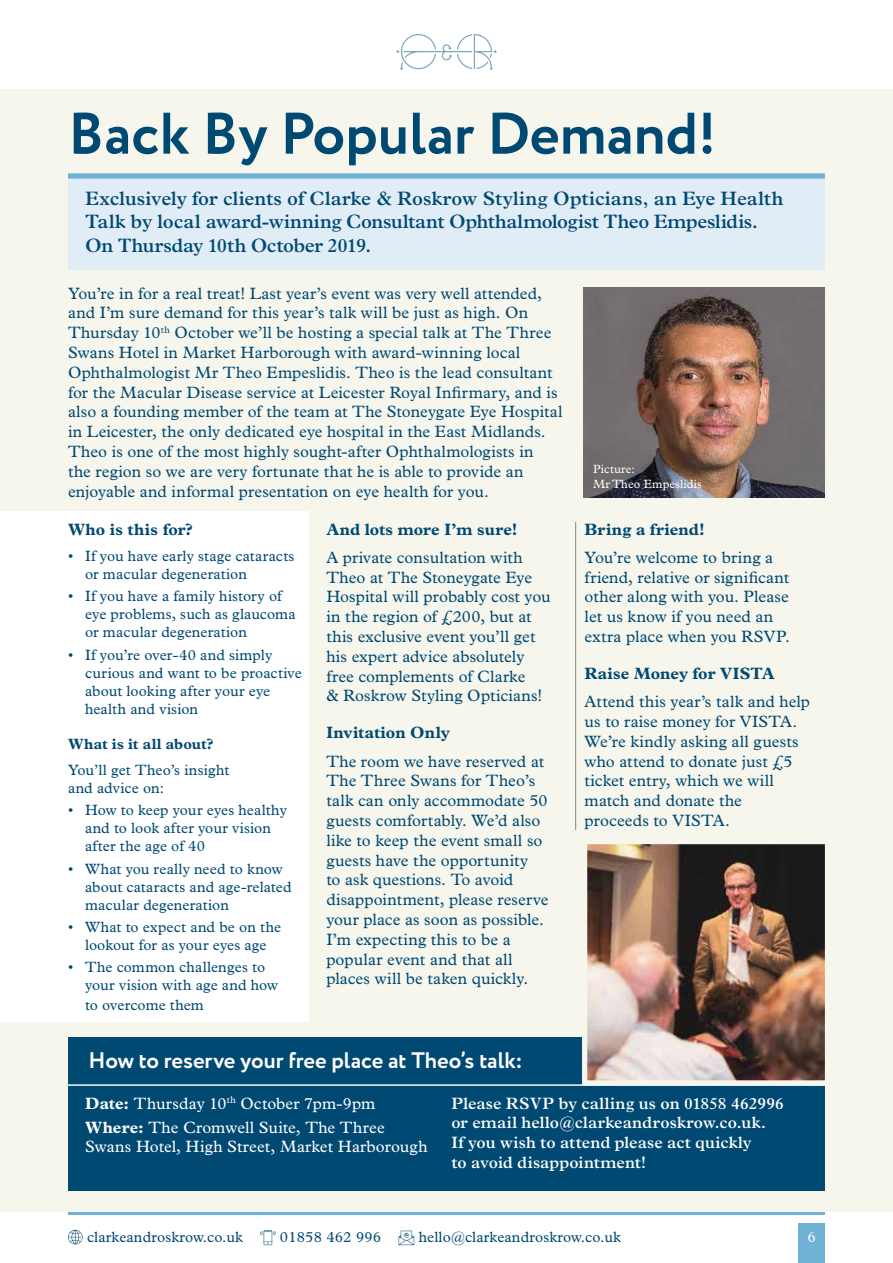
<style>
.page{position:relative;width:893px;height:1263px;background:#fff}
.page>*{position:absolute;margin:0;border:0;box-sizing:border-box;transform-origin:0 0}
.t1{font:700 58.5px "Circe";color:#004972}
.t2{font:700 22.5px "Circe";letter-spacing:-.005em;color:#fff}
.t3{font:600 19.5px/23.4px "Plantin Std";letter-spacing:-.005em;color:#004972}
.t4{font:16.5px/19.8px "Plantin Std";letter-spacing:.005em;color:#004972}
.t5{font:600 16.5px/19.8px "Plantin Std";letter-spacing:.005em;color:#fff}
.t6{font:16.5px/24px "Plantin Std";letter-spacing:.005em;color:#fff}
.t7{font:700 16.5px "Plantin Std";letter-spacing:.005em;color:#004972}
.t8{font:15px/18px "Plantin Std";letter-spacing:.01em;color:#004972}
.t9{font:700 15px "Plantin Std";letter-spacing:.01em;color:#004972}
.t10{font:15px "Plantin Std";color:#fff}
.t11{font:12px/15px "Plantin Std";letter-spacing:.01em;color:#fff}
.s1{font-weight:700}
</style>
<div class="page">
<svg style="left:68px;top:1230px;width:15px;height:14px"></svg>
<svg style="left:260px;top:1230px;width:15px;height:15px"></svg>
<svg style="left:399px;top:1231px;width:15px;height:14px"></svg>
<hr style="left:68px;top:1212px;width:757px;height:2px;background:#70b2d6">
<svg style="left:396px;top:34px;width:101px;height:36px"></svg>
<div style="left:799px;top:1223px;width:26px;height:40px;background:#70b2d6"></div>
<div style="left:0;top:89px;width:893px;height:1123px;background:#f6f6ed"></div>
<div style="left:68px;top:176px;width:757px;height:94px;background:#e0ecf6"></div>
<div style="left:0;top:511px;width:308px;height:510px;background:#fff"></div>
<hr style="left:575px;top:522px;width:1px;height:308px;background:#878787">
<img style="left:583px;top:287px;width:242px;height:210px">
<div style="left:68px;top:1037px;width:757px;height:154px;background:#004972"></div>
<hr style="left:60px;top:1084px;width:771px;height:2px;background:#f6f6ed">
<img style="left:588px;top:845px;width:236px;height:234px">
<div style="left:582px;top:839px;width:248px;height:246px;border:5px solid #f6f6ed"></div>
<div style="left:68px;top:173px;width:757px;height:6px;background:#70b2d6"></div>
<h1 class="t1" style="left:68px;top:94px;width:650px">Back By Popular Demand!</h1>
<p class="t3" style="left:85px;top:187px;width:700px">Exclusively for clients of Clarke &amp; Roskrow Styling Opticians, an Eye Health<br>Talk by local award-winning Consultant Ophthalmologist Theo Empeslidis.<br>On Thursday 10th October 2019.</p>
<p class="t4" style="left:68px;top:283px;width:496px">You’re in for a real treat! Last year’s event was very well attended, and I’m sure demand for this year’s talk will be just as high. On Thursday 10<sup>th</sup> October we’ll be hosting a special talk at The Three Swans Hotel in Market Harborough with award-winning local Ophthalmologist Mr Theo Empeslidis. Theo is the lead consultant for the Macular Disease service at Leicester Royal Infirmary, and is also a founding member of the team at The Stoneygate Eye Hospital in Leicester, the only dedicated eye hospital in the East Midlands.<br>Theo is one of the most highly sought-after Ophthalmologists in<br>the region so we are very fortunate that he is able to provide an enjoyable and informal presentation on eye health for you.</p>
<p class="t7" style="left:68px;top:519px;width:126px">Who is this for?</p>
<p class="t8" style="left:85px;top:547px;width:211px;text-indent:-17px">• If you have early stage cataracts or macular degeneration</p>
<p class="t8" style="left:85px;top:587px;width:212px;text-indent:-17px">• If you have a family history of eye problems, such as glaucoma or macular degeneration</p>
<p class="t8" style="left:85px;top:646px;width:218px;text-indent:-17px">• If you’re over-40 and simply curious and want to be proactive about looking after your eye health and vision</p>
<p class="t9" style="left:68px;top:734px;width:147px">What is it all about?</p>
<p class="t8" style="left:68px;top:761px;width:163px">You’ll get Theo’s insight and advice on:</p>
<p class="t8" style="left:85px;top:801px;width:203px;text-indent:-17px">• How to keep your eyes healthy and to look after your vision after the age of 40</p>
<p class="t8" style="left:85px;top:860px;width:208px;text-indent:-17px">• What you really need to know about cataracts and age-related macular degeneration</p>
<p class="t8" style="left:68px;top:918px;width:215px;text-align:center">• What to expect and be on the lookout for as your eyes age</p>
<p class="t8" style="left:85px;top:958px;width:195px;text-indent:-17px">• The common challenges to your vision with age and how</p>
<p class="t8" style="left:85px;top:996px;width:120px">to overcome them</p>
<p class="t11" style="left:593px;top:462px;width:110px">Picture:<br>Mr Theo Empeslidis</p>
<p class="t7" style="left:326px;top:519px;width:193px">And lots more I’m sure!</p>
<p class="t4" style="left:326px;top:547px;width:226px">A private consultation with<br>Theo at The Stoneygate Eye<br>Hospital will probably cost you in the region of £200, but at this exclusive event you’ll get his expert advice absolutely free complements of Clarke<br>&amp; Roskrow Styling Opticians!</p>
<p class="t7" style="left:326px;top:723px;width:125px">Invitation Only</p>
<p class="t4" style="left:326px;top:751px;width:224px">The room we have reserved at<br>The Three Swans for Theo’s talk can only accommodate 50 guests comfortably. We’d also like to keep the event small so guests have the opportunity<br>to ask questions. To avoid disappointment, please reserve your place as soon as possible.<br>I’m expecting this to be a popular event and that all places will be taken quickly.</p>
<p class="t7" style="left:585px;top:519px;width:122px">Bring a friend!</p>
<p class="t4" style="left:585px;top:547px;width:207px">You’re welcome to bring a friend, relative or significant other along with you. Please let us know if you need an extra place when you RSVP.</p>
<p class="t7" style="left:585px;top:663px;width:192px">Raise Money for VISTA</p>
<p class="t4" style="left:585px;top:692px;width:227px">Attend this year’s talk and help us to raise money for VISTA.<br>We’re kindly asking all guests who attend to donate just £5 ticket entry, which we will match and donate the proceeds to VISTA.</p>
<h2 class="t2" style="left:89px;top:1045px;width:436px">How to reserve your free place at Theo’s talk:</h2>
<p class="t6" style="left:85px;top:1091px;width:301px"><span class="s1">Date:</span> Thursday 10<sup>th</sup> October 7pm-9pm<br><span class="s1">Where:</span> The Cromwell Suite, The Three</p>
<p class="t6" style="left:85px;top:1135px;width:344px">Swans Hotel, High Street, Market Harborough</p>
<p class="t5" style="left:451px;top:1093px;width:334px">Please RSVP by calling us on 01858 462996 or email hello@clarkeandroskrow.co.uk.<br>If you wish to attend please act quickly<br>to avoid disappointment!</p>
<p class="t8" style="left:87px;top:1228px;width:157px">clarkeandroskrow.co.uk</p>
<p class="t8" style="left:280px;top:1228px;width:103px">01858 462 996</p>
<p class="t8" style="left:419px;top:1228px;width:204px">hello@clarkeandroskrow.co.uk</p>
<p class="t10" style="left:808px;top:1229px;width:10px">6</p>
</div>
